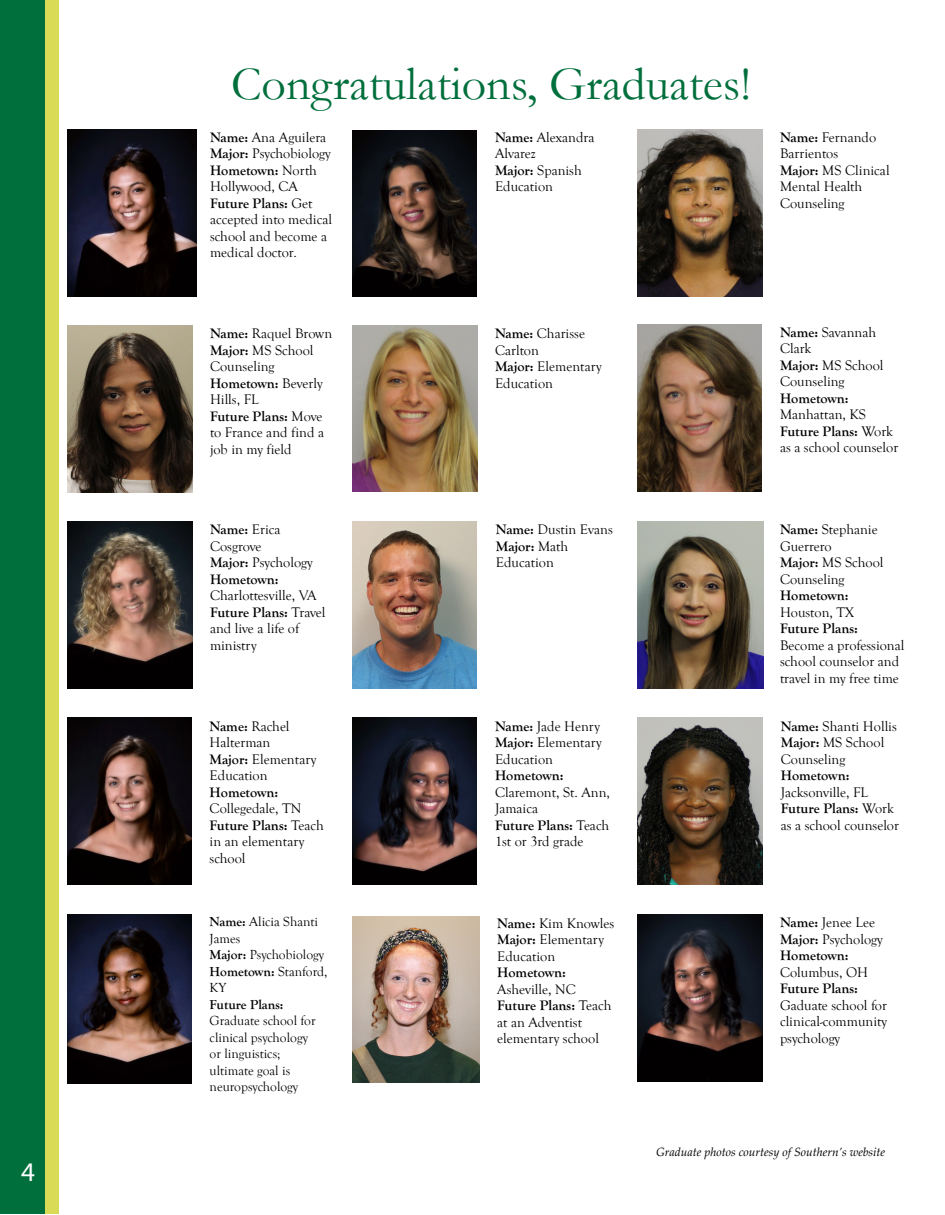
<style>
.page{position:relative;width:945px;height:1215px;background:#fff}
.page>*{position:absolute;margin:0;border:0;box-sizing:border-box;transform-origin:0 0}
.t1{font:48px "Garamond";color:#006f3c}
.t2{font:27px "Myriad Pro";color:#fff}
.t3{font:14.25px/16.5px "Goudy Old Style T";color:#000}
.t4{font:700 14.25px/16.5px "Goudy Old Style T";color:#000}
.t5{font:13.5px/16.5px "Goudy Old Style T";color:#000}
.t6{font:700 13.5px "Goudy Old Style T";color:#000}
.t7{font:italic 12px "Palatino Linotype";color:#000}
.s1{font-weight:700}
.s2{font-weight:400}
</style>
<div class="page">
<div style="left:14px;top:0;width:45px;height:1214px;background:#d9da55"></div>
<div style="left:0;top:0;width:45px;height:1214px;background:#006f3c"></div>
<img style="left:638px;top:914px;width:124px;height:167px">
<img style="left:68px;top:521px;width:124px;height:167px">
<img style="left:352px;top:325px;width:125px;height:167px">
<img style="left:352px;top:521px;width:124px;height:167px">
<img style="left:352px;top:916px;width:127px;height:167px">
<img style="left:67px;top:718px;width:125px;height:167px">
<img style="left:67px;top:914px;width:124px;height:170px">
<img style="left:352px;top:718px;width:125px;height:167px">
<img style="left:68px;top:325px;width:124px;height:167px">
<img style="left:638px;top:324px;width:124px;height:167px">
<img style="left:638px;top:522px;width:126px;height:166px">
<img style="left:638px;top:718px;width:124px;height:167px">
<img style="left:638px;top:129px;width:124px;height:167px">
<img style="left:352px;top:131px;width:125px;height:165px">
<img style="left:68px;top:129px;width:128px;height:167px">
<h2 class="t2" style="left:21px;top:1155px;width:15px">4</h2>
<h1 class="t1" style="left:231px;top:52px;width:521px">Congratulations, Graduates!</h1>
<p class="t3" style="left:210px;top:129px;width:124px"><span class="s1">Name:</span> Ana Aguilera<br><span class="s1">Major:</span> Psychobiology<br><span class="s1">Hometown:</span> North<br>Hollywood, CA<br><span class="s1">Future Plans:</span> Get accepted into medical school and become a medical doctor.</p>
<p class="t3" style="left:495px;top:129px;width:101px"><span class="s1">Name:</span> Alexandra<br>Alvarez<br><span class="s1">Major:</span> Spanish<br>Education</p>
<p class="t3" style="left:780px;top:129px;width:111px"><span class="s1">Name:</span> Fernando<br>Barrientos<br><span class="s1">Major:</span> MS Clinical<br>Mental Health<br>Counseling</p>
<p class="t3" style="left:210px;top:325px;width:124px"><span class="s1">Name:</span> Raquel Brown<br><span class="s1">Major:</span> MS School<br>Counseling<br><span class="s1">Hometown:</span> Beverly<br>Hills, FL<br><span class="s1">Future Plans:</span> Move to France and find a job in my field</p>
<p class="t3" style="left:780px;top:324px;width:105px"><span class="s1">Name:</span> Savannah<br>Clark<br><span class="s1">Major:</span> MS School<br>Counseling</p>
<p class="t3" style="left:495px;top:325px;width:108px"><span class="s1">Name:</span> Charisse<br>Carlton<br><span class="s1">Major:</span> Elementary<br>Education</p>
<p class="t4" style="left:780px;top:390px;width:70px">Hometown:</p>
<p class="t3" style="left:780px;top:407px;width:120px">Manhattan, KS<br><span class="s1">Future Plans:</span> Work as a school counselor</p>
<p class="t3" style="left:210px;top:522px;width:104px"><span class="s1">Name:</span> Erica<br>Cosgrove<br><span class="s1">Major:</span> Psychology<br><span class="s1">Hometown:</span></p>
<p class="t3" style="left:210px;top:588px;width:117px">Charlottesville, VA<br><span class="s1">Future Plans:</span> Travel and live a life of ministry</p>
<p class="t3" style="left:210px;top:718px;width:108px"><span class="s1">Name:</span> Rachel<br>Halterman<br><span class="s1">Major:</span> Elementary<br>Education</p>
<p class="t4" style="left:210px;top:784px;width:70px">Hometown:</p>
<p class="t3" style="left:210px;top:801px;width:116px">Collegedale, TN<br><span class="s1">Future Plans:</span> Teach in an elementary school</p>
<p class="t5" style="left:210px;top:914px;width:119px"><span class="s1">Name:</span> Alicia Shanti<br>James<br><span class="s1">Major:</span> Psychobiology<br><span class="s1">Hometown:</span> Stanford,<br>KY</p>
<p class="t6" style="left:210px;top:997px;width:75px">Future Plans:</p>
<p class="t5" style="left:210px;top:1013px;width:108px">Graduate school for clinical psychology or linguistics; ultimate goal is neuropsychology</p>
<p class="t3" style="left:496px;top:522px;width:119px"><span class="s1">Name:</span> Dustin Evans<br><span class="s1">Major:</span> Math<br>Education</p>
<p class="t3" style="left:495px;top:718px;width:108px"><span class="s1">Name:</span> Jade Henry<br><span class="s1">Major:</span> Elementary<br>Education</p>
<p class="t4" style="left:495px;top:767px;width:70px">Hometown:</p>
<p class="t3" style="left:495px;top:784px;width:117px">Claremont, St. Ann,<br>Jamaica<br><span class="s1">Future Plans:</span> Teach<br>1st or 3rd grade</p>
<p class="t3" style="left:497px;top:915px;width:119px"><span class="s1">Name:</span> Kim Knowles<br><span class="s1">Major:</span> Elementary<br>Education</p>
<p class="t4" style="left:497px;top:965px;width:70px">Hometown:</p>
<p class="t3" style="left:497px;top:981px;width:116px">Asheville, NC<br><span class="s1">Future Plans:</span> Teach at an Adventist elementary school</p>
<p class="t3" style="left:780px;top:522px;width:105px"><span class="s1">Name:</span> Stephanie<br>Guerrero<br><span class="s1">Major:</span> MS School<br>Counseling</p>
<p class="t4" style="left:780px;top:588px;width:70px">Hometown:</p>
<p class="t3" style="left:780px;top:604px;width:76px">Houston, TX</p>
<p class="t4" style="left:780px;top:621px;width:79px">Future Plans:</p>
<p class="t3" style="left:780px;top:637px;width:126px">Become a professional school counselor and travel in my free time</p>
<p class="t3" style="left:781px;top:718px;width:118px"><span class="s1">Name:</span> Shanti Hollis<br><span class="s1">Major:</span> MS School<br>Counseling</p>
<p class="t4" style="left:781px;top:767px;width:70px">Hometown:</p>
<p class="t3" style="left:781px;top:784px;width:120px">Jacksonville, FL<br><span class="s1">Future Plans:</span> Work as a school counselor</p>
<p class="t4" style="left:780px;top:914px;width:104px">Name: <span class="s2">Jenee Lee<br></span>Major: <span class="s2">Psychology<br></span>Hometown:</p>
<p class="t3" style="left:780px;top:964px;width:90px">Columbus, OH</p>
<p class="t4" style="left:780px;top:980px;width:79px">Future Plans:</p>
<p class="t3" style="left:780px;top:997px;width:109px;text-align:justify">Gaduate school for clinical-community psychology</p>
<p class="t7" style="left:656px;top:1144px;width:231px">Graduate photos courtesy of Southern’s website</p>
</div>
